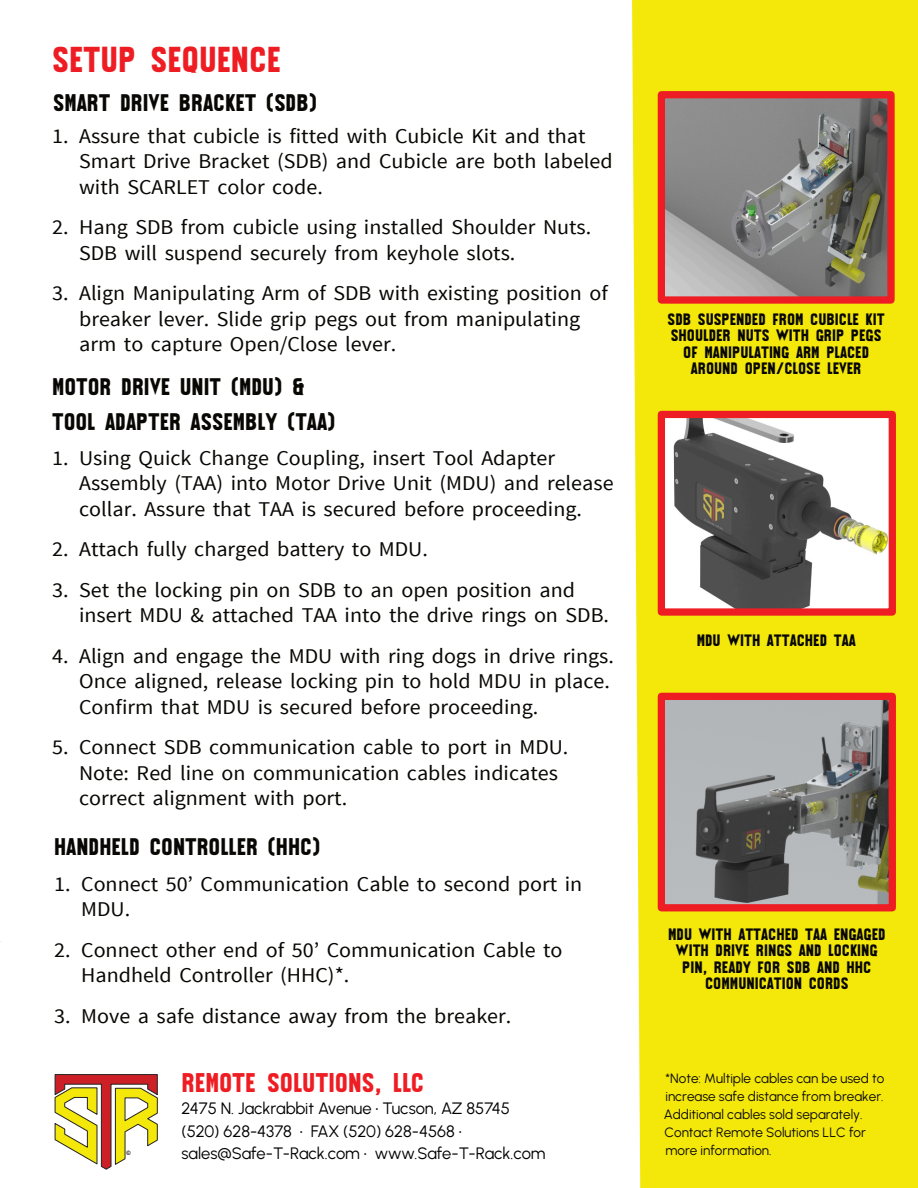
<style>
.page{position:relative;width:918px;height:1188px;background:#fff}
.page>*{position:absolute;margin:0;border:0;box-sizing:border-box;transform-origin:0 0}
.t1{font:800 36px "Galhau Display";color:#ee1d23}
.t2{font:800 27px "Galhau Display";color:#ee1d23}
.t3{font:800 24px/34.5px "Galhau Display";color:#080704}
.t4{font:21px/25.5px "Source Sans Pro";color:#080704;scale:1.05 1}
.t5{font:800 16.5px/16.5px "Galhau Display";color:#080704;text-align:center}
.t6{font:16.5px/22.5px "Urbanist";letter-spacing:-.005em;color:#000}
.t7{font:13.5px/18px "Urbanist";color:#0c0a07}
.t8{font:700 6px "Arial";color:#080704;scale:.94 1}
</style>
<div class="page">
<div style="left:632px;top:0;width:286px;height:1188px;background:#f4e80a"></div>
<svg style="left:54px;top:1074px;width:104px;height:96px"></svg>
<img style="left:666px;top:419px;width:222px;height:189px">
<div style="left:658px;top:411px;width:238px;height:205px;border:7px solid #ee1d23"></div>
<img style="left:666px;top:701px;width:222px;height:202px">
<div style="left:658px;top:693px;width:238px;height:218px;border:7px solid #ee1d23"></div>
<img style="left:666px;top:99px;width:221px;height:197px">
<div style="left:658px;top:91px;width:237px;height:213px;border:7px solid #ee1d23"></div>
<h1 class="t1" style="left:52px;top:45px;width:230px">SETUP SEQUENCE</h1>
<p class="t3" style="left:53px;top:88px;width:266px">SMART DRIVE BRACKET (SDB)</p>
<p class="t4" style="left:79px;top:125px;width:510px;text-indent:-27px">1. Assure that cubicle is fitted with Cubicle Kit and that<br>Smart Drive Bracket (SDB) and Cubicle are both labeled with SCARLET color code.</p>
<p class="t4" style="left:79px;top:216px;width:489px;text-indent:-27px">2. Hang SDB from cubicle using installed Shoulder Nuts.<br>SDB will suspend securely from keyhole slots.</p>
<p class="t4" style="left:79px;top:282px;width:505px;text-indent:-27px">3. Align Manipulating Arm of SDB with existing position of breaker lever. Slide grip pegs out from manipulating arm to capture Open/Close lever.</p>
<p class="t3" style="left:52px;top:372px;width:285px">MOTOR DRIVE UNIT (MDU) &amp;<br>TOOL ADAPTER ASSEMBLY (TAA)</p>
<p class="t4" style="left:79px;top:447px;width:511px;text-indent:-27px">1. Using Quick Change Coupling, insert Tool Adapter<br>Assembly (TAA) into Motor Drive Unit (MDU) and release collar. Assure that TAA is secured before proceeding.</p>
<p class="t4" style="left:52px;top:538px;width:359px">2. Attach fully charged battery to MDU.</p>
<p class="t4" style="left:79px;top:579px;width:506px;text-indent:-27px">3. Set the locking pin on SDB to an open position and insert MDU &amp; attached TAA into the drive rings on SDB.</p>
<p class="t4" style="left:79px;top:645px;width:511px;text-indent:-27px">4. Align and engage the MDU with ring dogs in drive rings.<br>Once aligned, release locking pin to hold MDU in place.<br>Confirm that MDU is secured before proceeding.</p>
<p class="t4" style="left:79px;top:736px;width:468px;text-indent:-27px">5. Connect SDB communication cable to port in MDU.<br>Note: Red line on communication cables indicates correct alignment with port.</p>
<p class="t3" style="left:54px;top:832px;width:268px">HANDHELD CONTROLLER (HHC)</p>
<p class="t4" style="left:81px;top:873px;width:479px;text-indent:-27px">1. Connect 50’ Communication Cable to second port in<br>MDU.</p>
<p class="t4" style="left:81px;top:939px;width:460px;text-indent:-27px">2. Connect other end of 50’ Communication Cable to<br>Handheld Controller (HHC)*.</p>
<p class="t4" style="left:54px;top:1005px;width:437px">3. Move a safe distance away from the breaker.</p>
<p class="t8" style="left:127px;top:1151px;width:6px">©</p>
<p class="t2" style="left:181px;top:1071px;width:244px">REMOTE SOLUTIONS, LLC</p>
<p class="t6" style="left:181px;top:1097px;width:366px">2475 N. Jackrabbit Avenue • Tucson, AZ 85745 (520) 628-4378 • FAX (520) 628-4568 • sales@Safe-T-Rack.com • www.Safe-T-Rack.com</p>
<p class="t5" style="left:668px;top:312px;width:219px">SDB SUSPENDED FROM CUBICLE KIT<br>SHOULDER NUTS WITH GRIP PEGS<br>OF MANIPULATING ARM PLACED<br>AROUND OPEN/CLOSE LEVER</p>
<p class="t5" style="left:697px;top:634px;width:160px">MDU WITH ATTACHED TAA</p>
<p class="t5" style="left:668px;top:928px;width:219px">MDU WITH ATTACHED TAA ENGAGED<br>WITH DRIVE RINGS AND LOCKING<br>PIN, READY FOR SDB AND HHC<br>COMMUNICATION CORDS</p>
<p class="t7" style="left:664px;top:1069px;width:222px">*Note: Multiple cables can be used to increase safe distance from breaker.<br>Additional cables sold separately.<br>Contact Remote Solutions LLC for more information.</p>
</div>
